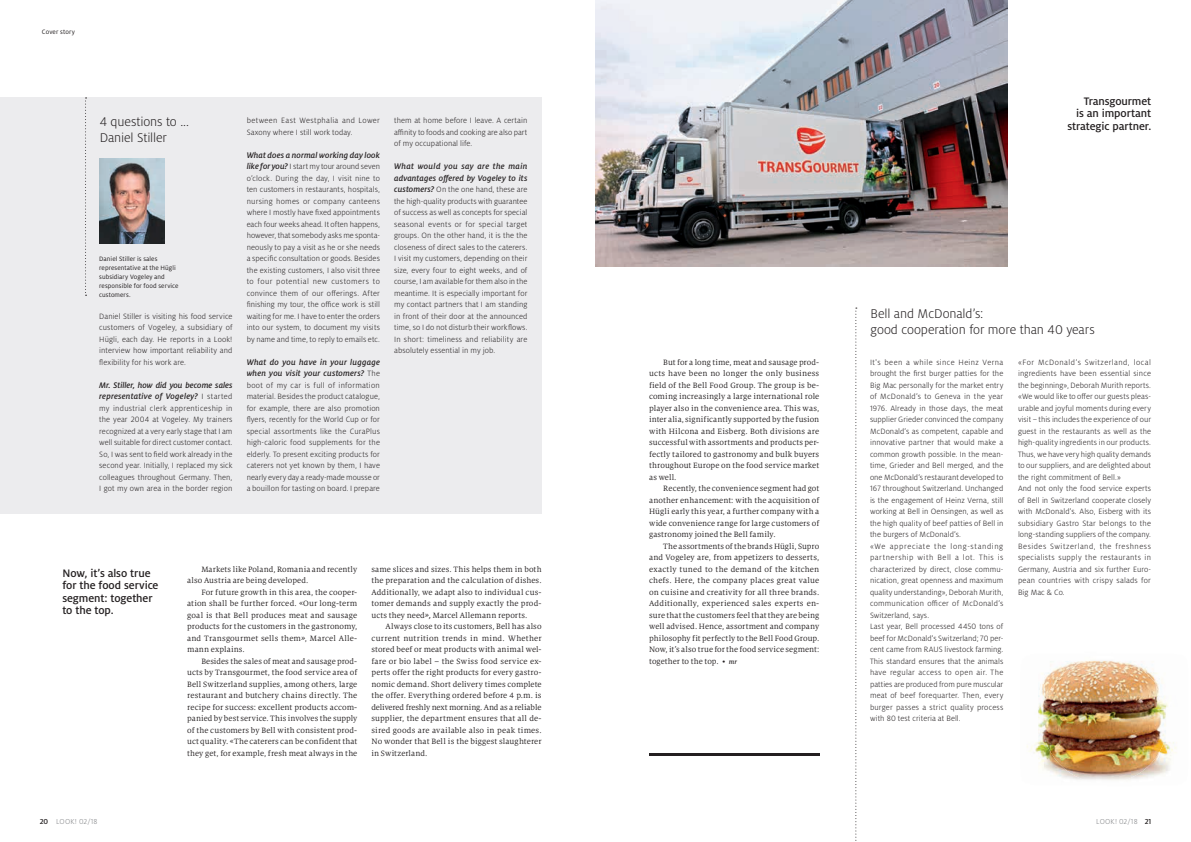
<style>
.page{position:relative;width:1191px;height:842px;background:#fff}
.page>*{position:absolute;margin:0;border:0;box-sizing:border-box;transform-origin:0 0}
.t1{font:300 14px/16px "Milo Pro";letter-spacing:-.005em;color:#231f20}
.t2{font:500 12px/12.5px "Milo Pro";letter-spacing:-.01em;color:#231f20}
.t3{font:italic 500 9px/11.5px "Milo Pro";letter-spacing:.015em;color:#231f20}
.t4{font:300 8.5px/11.5px "Milo Pro";letter-spacing:.01em;color:#231f20;text-align:justify}
.t5{font:8.5px/11.5px "Milo Serif Pro";letter-spacing:.01em;color:#231f20;text-align:justify}
.t6{font:300 8.5px/11.5px "Milo Pro";letter-spacing:.03em;color:#231f20}
.t7{font:300 8px "Milo Pro";letter-spacing:.01em;color:#808285}
.t8{font:7px/9px "Milo Pro";letter-spacing:.01em;color:#231f20}
.s1{font-weight:500;font-style:italic;font-size:9px}
.s2{font-weight:300;font-style:normal;font-size:8.5px}
.s3{font-weight:500;font-style:italic}
.s4{font-weight:500;color:#231f20}
.s5{font-weight:500;font-style:italic;font-size:7px}
</style>
<div class="page">
<div style="left:0;top:97px;width:541px;height:417px;background:#ececee"></div>
<img style="left:100px;top:158px;width:65px;height:85px">
<svg style="left:85px;top:97px;width:2px;height:199px"></svg>
<img style="left:595px;top:0;width:412px;height:266px">
<img style="left:1027px;top:661px;width:150px;height:119px">
<img style="left:1042px;top:658px;width:125px;height:125px;border-radius:63px">
<hr style="left:649px;top:754px;width:170px;height:2px;background:#231f20">
<svg style="left:855px;top:308px;width:2px;height:533px"></svg>
<p class="t8" style="left:42px;top:27px;width:35px">Cover story</p>
<h1 class="t1" style="left:100px;top:114px;width:91px">4 questions to ...<br>Daniel Stiller</h1>
<p class="t6" style="left:247px;top:115px;width:135px">between East Westphalia and Lower<br>Saxony where I still work today.</p>
<p class="t3" style="left:247px;top:149px;width:135px">What does a normal working day look</p>
<p class="t4" style="left:247px;top:161px;width:135px"><span class="s1">like for you?</span> I start my tour around seven o’clock. During the day, I visit nine to ten customers in restaurants, hospitals, nursing homes or company canteens where I mostly have fixed appointments each four weeks ahead. It often happens, however, that somebody asks me sponta&shy;neously to pay a visit as he or she needs a specific consultation or goods. Besides the existing customers, I also visit three to four potential new customers to convince them of our offerings. After finishing my tour, the office work is still waiting for me. I have to enter the orders into our system, to document my visits by name and time, to reply to emails etc.</p>
<p class="t3" style="left:247px;top:356px;width:135px">What do you have in your luggage when you visit your customers? <span class="s2">The</span></p>
<p class="t4" style="left:247px;top:379px;width:135px">boot of my car is full of information material. Besides the product catalogue, for example, there are also promotion flyers, recently for the World Cup or for special assortments like the CuraPlus high-caloric food supplements for the elderly. To present exciting products for caterers not yet known by them, I have nearly every day a ready-made mousse or a bouillon for tasting on board. I prepare</p>
<p class="t8" style="left:99px;top:254px;width:81px">Daniel Stiller is sales representative at the Hügli subsidiary Vogeley and responsible for food service customers.</p>
<p class="t4" style="left:99px;top:310px;width:135px">Daniel Stiller is visiting his food service customers of Vogeley, a subsidiary of Hügli, each day. He reports in a Look! interview how important reliability and flexibility for his work are.</p>
<p class="t3" style="left:99px;top:379px;width:135px">Mr. Stiller, how did you become sales representative of Vogeley? <span class="s2">I started</span></p>
<p class="t4" style="left:99px;top:402px;width:135px">my industrial clerk apprenticeship in the year 2004 at Vogeley. My trainers recognized at a very early stage that I am well suitable for direct customer contact.<br>So, I was sent to field work already in the second year. Initially, I replaced my sick colleagues throughout Germany. Then, I got my own area in the border region</p>
<p class="t4" style="left:394px;top:115px;width:135px">them at home before I leave. A certain affinity to foods and cooking are also part of my occupational life.</p>
<p class="t3" style="left:394px;top:161px;width:135px">What would you say are the main advantages offered by Vogeley to its</p>
<p class="t4" style="left:394px;top:184px;width:135px"><span class="s1">customers?</span> On the one hand, these are the high-quality products with guarantee of success as well as concepts for special seasonal events or for special target groups. On the other hand, it is the the closeness of direct sales to the caterers.<br>I visit my customers, depending on their size, every four to eight weeks, and of course, I am available for them also in the meantime. It is especially important for my contact partners that I am standing in front of their door at the announced time, so I do not disturb their workflows.<br>In short: timeliness and reliability are absolutely essential in my job.</p>
<h2 class="t2" style="left:62px;top:567px;width:98px">Now, it’s also true for the food service segment: together to the top.</h2>
<p class="t5" style="left:371px;top:563px;width:172px">same slices and sizes. This helps them in both the preparation and the calculation of dishes.<br>Additionally, we adapt also to individual cus&shy;tomer demands and supply exactly the prod&shy;ucts they need<span class="s3">»,</span> Marcel Allemann reports.</p>
<p class="t5" style="left:371px;top:621px;width:172px;text-indent:14px">Always close to its customers, Bell has also current nutrition trends in mind. Whether stored beef or meat products with animal wel&shy;fare or bio label – the Swiss food service ex&shy;perts offer the right products for every gastro&shy;nomic demand. Short delivery times complete the offer. Everything ordered before 4 p.m. is delivered freshly next morning. And as a reliable supplier, the department ensures that all de&shy;sired goods are available also in peak times.<br>No wonder that Bell is the biggest slaughterer in Switzerland.</p>
<p class="t5" style="left:187px;top:563px;width:172px;text-indent:14px">Markets like Poland, Romania and recently also Austria are being developed.</p>
<p class="t5" style="left:187px;top:586px;width:172px;text-indent:14px">For future growth in this area, the cooper&shy;ation shall be further forced. «Our long-term goal is that Bell produces meat and sausage products for the customers in the gastronomy, and Transgourmet sells them<span class="s3">»</span>, Marcel Alle&shy;mann explains.</p>
<p class="t5" style="left:187px;top:655px;width:172px;text-indent:14px">Besides the sales of meat and sausage prod&shy;ucts by Transgourmet, the food service area of Bell Switzerland supplies, among others, large restaurant and butchery chains directly. The recipe for success: excellent products accom&shy;panied by best service. This involves the supply of the customers by Bell with consistent prod&shy;uct quality. «The caterers can be confident that they get, for example, fresh meat always in the</p>
<p class="t7" style="left:40px;top:817px;width:59px"><span class="s4">20</span> LOOK! 02/18</p>
<h2 class="t2" style="left:1067px;top:95px;width:85px;text-align:right">Transgourmet<br>is an important strategic partner.</h2>
<p class="t5" style="left:649px;top:356px;width:172px;text-indent:14px">But for a long time, meat and sausage prod&shy;ucts have been no longer the only business field of the Bell Food Group. The group is be&shy;coming increasingly a large international role player also in the convenience area. This was, inter alia, significantly supported by the fusion with Hilcona and Eisberg. Both divisions are successful with assortments and products per&shy;fectly tailored to gastronomy and bulk buyers throughout Europe on the food service market as well.</p>
<p class="t5" style="left:649px;top:483px;width:172px;text-indent:14px">Recently, the convenience segment had got another enhancement: with the acquisition of Hügli early this year, a further company with a wide convenience range for large customers of gastronomy joined the Bell family.</p>
<p class="t5" style="left:649px;top:540px;width:172px;text-indent:14px">The assortments of the brands Hügli, Supro and Vogeley are, from appetizers to desserts, exactly tuned to the demand of the kitchen chefs. Here, the company places great value on cuisine and creativity for all three brands.<br>Additionally, experienced sales experts en&shy;sure that the customers feel that they are being well advised. Hence, assortment and company philosophy fit perfectly to the Bell Food Group.<br>Now, it’s also true for the food service segment: together to the top. • <span class="s5">mr</span></p>
<h1 class="t1" style="left:870px;top:306px;width:226px">Bell and McDonald’s:<br>good cooperation for more than 40 years</h1>
<p class="t4" style="left:1018px;top:356px;width:135px;text-align:left">«For McDonald’s Switzerland, local ingredients have been essential since the beginning», Deborah Murith reports. «We would like to offer our guests pleas&shy;urable and joyful moments during every visit – this includes the experience of our guest in the restaurants as well as the high-quality ingredients in our products.<br>Thus, we have very high quality demands to our suppliers, and are delighted about the right commitment of Bell.»<br>And not only the food service experts of Bell in Switzerland cooperate closely with McDonald’s. Also, Eisberg with its subsidiary Gastro Star belongs to the long-standing suppliers of the company.<br>Besides Switzerland, the freshness specialists supply the restaurants in Germany, Austria and six further Euro&shy;pean countries with crispy salads for Big Mac &amp; Co.</p>
<p class="t4" style="left:870px;top:356px;width:135px;text-align:left">It's been a while since Heinz Verna brought the first burger patties for the Big Mac personally for the market entry of McDonald’s to Geneva in the year 1976. Already in those days, the meat supplier Grieder convinced the company McDonald’s as competent, capable and innovative partner that would make a common growth possible. In the mean&shy;time, Grieder and Bell merged, and the one McDonald’s restaurant developed to 167 throughout Switzerland. Unchanged is the engagement of Heinz Verna, still working at Bell in Oensingen, as well as the high quality of beef patties of Bell in the burgers of McDonald’s.<br>«We appreciate the long-standing partnership with Bell a lot. This is characterized by direct, close commu&shy;nication, great openness and maximum quality understanding», Deborah Murith, communication officer of McDonald’s Switzerland, says.<br>Last year, Bell processed 4450 tons of beef for McDonald’s Switzerland; 70 per&shy;cent came from RAUS livestock farming.<br>This standard ensures that the animals have regular access to open air. The patties are produced from pure muscular meat of beef forequarter. Then, every burger passes a strict quality process with 80 test criteria at Bell.</p>
<p class="t7" style="left:1096px;top:817px;width:57px">LOOK! 02/18 <span class="s4">21</span></p>
</div>
